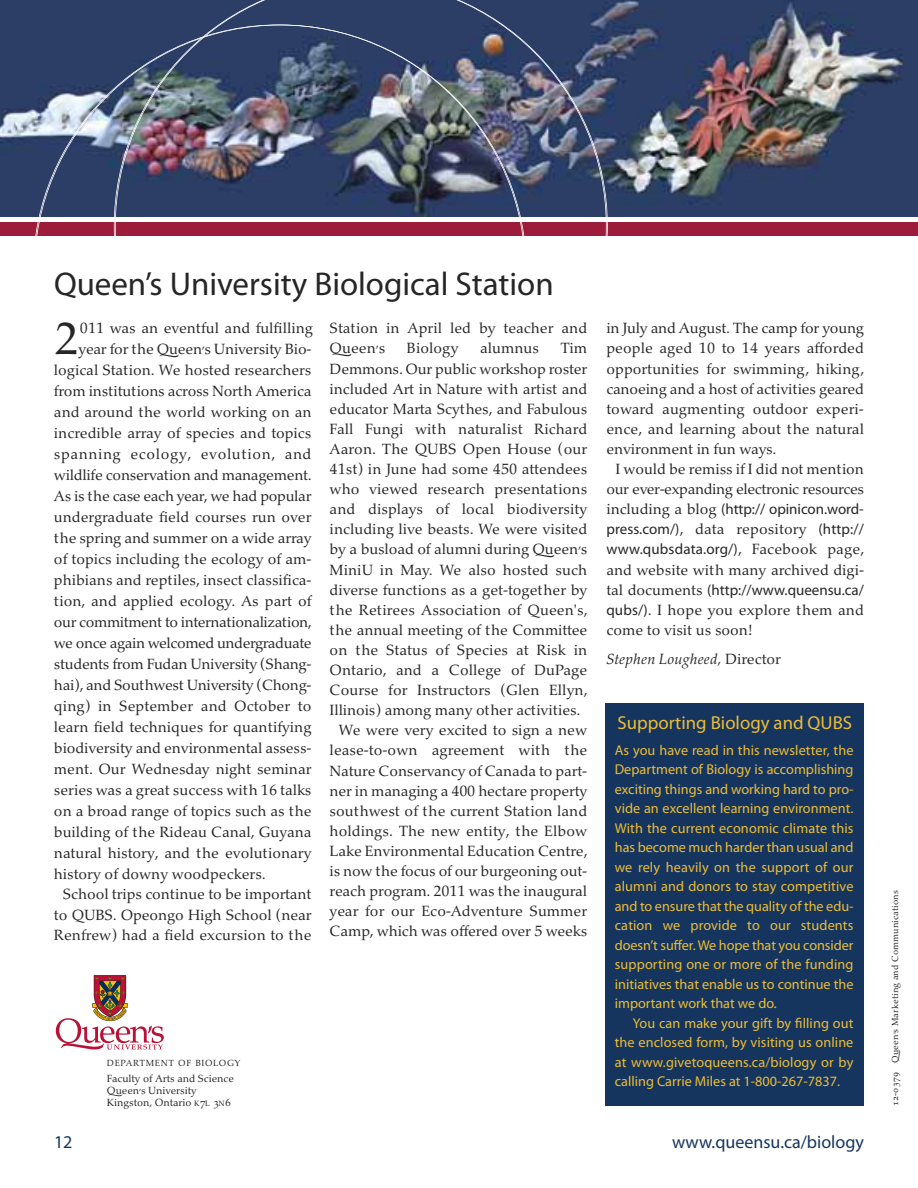
<style>
.page{position:relative;width:918px;height:1188px;background:#fff}
.page>*{position:absolute;margin:0;border:0;box-sizing:border-box;transform-origin:0 0}
.t1{font:45.6px "Palatino Nova";color:#272627}
.t2{font:33px "Myriad Pro";color:#272627}
.t3{font:18.75px "Myriad Pro";color:#eebd34}
.t4{font:18px "Myriad Pro";color:#15355f}
.t5{font:15px/20.1px "Palatino Nova";color:#272627}
.t6{font:15px "Myriad Pro";color:#272627}
.t7{font:15px "Palatino Nova";letter-spacing:-.02em;color:#272627}
.t8{font:15px "Palatino Nova";letter-spacing:-.025em;color:#272627}
.t9{font:15px "Palatino Nova";letter-spacing:-.03em;color:#272627}
.t10{font:15px "Palatino Nova";letter-spacing:.04em;color:#272627}
.t11{font:italic 15px "Palatino Nova";color:#272627}
.t12{font:14.25px "Myriad Pro";color:#eebd34}
.t13{font:10.5px/12px "Palatino Nova";color:#272627}
.t14{font:9px "Palatino Nova";letter-spacing:.015em;color:#272627}
.t15{font:9px "Palatino Nova";letter-spacing:.065em;color:#272627}
.s1{font-family:"Queens Nova"}
.s2{font-size:7.8px}
.s3{font-family:"Palatino Nova"}
.s4{font-family:"Myriad Pro"}
.s5{font-style:normal}
</style>
<div class="page">
<div style="left:0;top:223px;width:918px;height:13px;background:#9d1c3c"></div>
<img style="left:0;top:0;width:918px;height:216px">
<img style="left:115px;top:0;width:493px;height:236px">
<div style="left:606px;top:704px;width:258px;height:402px;background:#15355f"></div>
<svg style="left:55px;top:975px;width:109px;height:75px"></svg>
<h1 class="t2" style="left:54px;top:271px;width:501px">Queen’s University Biological Station</h1>
<p class="t1" style="left:54px;top:322px;width:26px">2</p>
<p class="t5" style="left:80px;top:320px;width:234px">011 was an eventful and fulfilling</p>
<p class="t5" style="left:330px;top:320px;width:259px">Station in April led by teacher and<br><span class="s1">Queen’s</span></p>
<p class="t5" style="left:407px;top:340px;width:53px">Biology</p>
<p class="t5" style="left:480px;top:340px;width:60px">alumnus</p>
<p class="t5" style="left:560px;top:340px;width:28px">Tim</p>
<p class="t5" style="left:330px;top:360px;width:259px">Demmons. Our public workshop roster</p>
<p class="t5" style="left:330px;top:380px;width:259px">included Art in Nature with artist and</p>
<p class="t5" style="left:330px;top:400px;width:259px">educator Marta Scythes, and Fabulous</p>
<p class="t5" style="left:330px;top:421px;width:259px">Fall Fungi with naturalist Richard</p>
<p class="t5" style="left:330px;top:441px;width:259px">Aaron. The QUBS Open House (our</p>
<p class="t5" style="left:330px;top:461px;width:259px">41st) in June had some 450 attendees</p>
<p class="t5" style="left:330px;top:481px;width:259px">who viewed research presentations</p>
<p class="t5" style="left:330px;top:501px;width:259px">and displays of local biodiversity</p>
<p class="t5" style="left:330px;top:521px;width:259px">including live beasts. We were visited</p>
<p class="t5" style="left:330px;top:541px;width:259px">by a busload of alumni during <span class="s1">Queen’s</span></p>
<p class="t5" style="left:330px;top:561px;width:259px">MiniU in May. We also hosted such</p>
<p class="t5" style="left:330px;top:581px;width:259px">diverse functions as a get-together by</p>
<p class="t5" style="left:330px;top:601px;width:260px">the Retirees Association of Queen's,</p>
<p class="t5" style="left:330px;top:622px;width:259px">the annual meeting of the Committee</p>
<p class="t5" style="left:330px;top:642px;width:259px">on the Status of Species at Risk in</p>
<p class="t5" style="left:330px;top:662px;width:259px">Ontario, and a College of DuPage</p>
<p class="t5" style="left:330px;top:682px;width:260px">Course for Instructors (Glen Ellyn,</p>
<p class="t5" style="left:330px;top:702px;width:253px">Illinois) among many other activities.</p>
<p class="t5" style="left:339px;top:722px;width:250px">We were very excited to sign a new</p>
<p class="t5" style="left:330px;top:742px;width:259px">lease-to-own agreement with the</p>
<p class="t5" style="left:330px;top:762px;width:259px">Nature Conservancy of Canada to part-</p>
<p class="t5" style="left:330px;top:782px;width:259px">ner in managing a 400 hectare property</p>
<p class="t5" style="left:330px;top:802px;width:259px">southwest of the current Station land</p>
<p class="t5" style="left:330px;top:823px;width:259px">holdings. The new entity, the Elbow</p>
<p class="t5" style="left:330px;top:843px;width:260px">Lake Environmental Education Centre,</p>
<p class="t5" style="left:330px;top:863px;width:259px">is now the focus of our burgeoning out-</p>
<p class="t5" style="left:330px;top:883px;width:259px">reach program. 2011 was the inaugural</p>
<p class="t5" style="left:330px;top:903px;width:259px">year for our Eco-Adventure Summer</p>
<p class="t5" style="left:330px;top:923px;width:259px">Camp, which was offered over 5 weeks</p>
<p class="t5" style="left:79px;top:341px;width:234px">year for the <span class="s1">Queen’s</span> University Bio -</p>
<p class="t5" style="left:54px;top:362px;width:259px">logical Station. We hosted researchers</p>
<p class="t5" style="left:54px;top:383px;width:259px">from institutions across North America</p>
<p class="t5" style="left:54px;top:404px;width:259px">and around the world working on an</p>
<p class="t5" style="left:54px;top:425px;width:259px">incredible array of species and topics</p>
<p class="t10" style="left:54px;top:449px;width:259px">spanning ecology, evolution, and</p>
<p class="t5" style="left:54px;top:467px;width:259px">wildlife conservation and management.</p>
<p class="t7" style="left:54px;top:491px;width:259px">As is the case each year, we had popular</p>
<p class="t5" style="left:54px;top:509px;width:259px">undergraduate field courses run over</p>
<p class="t5" style="left:54px;top:530px;width:259px">the spring and summer on a wide array</p>
<p class="t5" style="left:54px;top:551px;width:259px">of topics including the ecology of am-</p>
<p class="t5" style="left:54px;top:572px;width:259px">phibians and reptiles, insect classifica-</p>
<p class="t5" style="left:54px;top:593px;width:259px">tion, and applied ecology. As part of</p>
<p class="t8" style="left:54px;top:617px;width:259px">our commitment to internationalization,</p>
<p class="t9" style="left:54px;top:638px;width:259px">we once again welcomed undergraduate</p>
<p class="t7" style="left:54px;top:659px;width:259px">students from Fudan University (Shang-</p>
<p class="t7" style="left:54px;top:680px;width:259px">hai), and Southwest University (Chong -</p>
<p class="t5" style="left:54px;top:698px;width:259px">qing) in September and October to</p>
<p class="t5" style="left:54px;top:719px;width:259px">learn field techniques for quantifying</p>
<p class="t5" style="left:54px;top:740px;width:259px">biodiversity and environmental assess-</p>
<p class="t5" style="left:54px;top:761px;width:259px">ment. Our Wednesday night seminar</p>
<p class="t5" style="left:54px;top:782px;width:259px">series was a great success with 16 talks</p>
<p class="t5" style="left:54px;top:803px;width:259px">on a broad range of topics such as the</p>
<p class="t5" style="left:54px;top:824px;width:259px">building of the Rideau Canal, Guyana</p>
<p class="t5" style="left:54px;top:845px;width:259px">natural history, and the evolutionary</p>
<p class="t5" style="left:54px;top:866px;width:213px">history of downy woodpeckers.</p>
<p class="t5" style="left:63px;top:886px;width:250px">School trips continue to be important</p>
<p class="t5" style="left:54px;top:906px;width:259px">to QUBS. Opeongo High School (near</p>
<p class="t5" style="left:54px;top:926px;width:259px">Renfrew) had a field excursion to the</p>
<p class="t15" style="left:107px;top:1059px;width:135px">DEPARTMENT OF BIOLOGY</p>
<p class="t13" style="left:107px;top:1074px;width:128px">Faculty of Arts and Science<br><span class="s1">Queen’s</span> University<br>Kingston, Ontario <span class="s2">K</span>7<span class="s2">L</span> 3<span class="s2">N</span>6</p>
<p class="t5" style="left:606px;top:320px;width:259px">in July and August. The camp for young</p>
<p class="t5" style="left:606px;top:340px;width:259px">people aged 10 to 14 years afforded</p>
<p class="t5" style="left:606px;top:360px;width:260px">opportunities for swimming, hiking,</p>
<p class="t5" style="left:606px;top:380px;width:259px">canoeing and a host of activities geared</p>
<p class="t5" style="left:606px;top:400px;width:259px">toward augmenting outdoor experi-</p>
<p class="t5" style="left:606px;top:421px;width:259px">ence, and learning about the natural</p>
<p class="t5" style="left:606px;top:441px;width:172px">environment in fun ways.</p>
<p class="t5" style="left:615px;top:461px;width:250px">I would be remiss if I did not mention</p>
<p class="t8" style="left:606px;top:483px;width:259px">our ever-expanding electronic resources</p>
<p class="t6" style="left:606px;top:504px;width:259px"><span class="s3">including a blog</span> (http:// opinicon.word-</p>
<p class="t6" style="left:606px;top:524px;width:259px">press.com/)<span class="s3">, data repository</span> (http://</p>
<p class="t6" style="left:606px;top:544px;width:260px">www.qubsdata.org/)<span class="s3">, Facebook page,</span></p>
<p class="t5" style="left:606px;top:561px;width:259px">and website with many archived digi-</p>
<p class="t6" style="left:606px;top:584px;width:259px"><span class="s3">tal documents</span> (http://www.queensu.ca/</p>
<p class="t5" style="left:606px;top:601px;width:259px"><span class="s4">qubs/)</span>. I hope you explore them and</p>
<p class="t5" style="left:606px;top:622px;width:147px">come to visit us soon!</p>
<p class="t11" style="left:606px;top:653px;width:176px">Stephen Lougheed, <span class="s5">Director</span></p>
<p class="t3" style="left:618px;top:715px;width:236px">Supporting Biology and QUBS</p>
<p class="t12" style="left:615px;top:745px;width:240px">As you have read in this newsletter, the</p>
<p class="t12" style="left:615px;top:764px;width:240px">Department of Biology is accomplishing</p>
<p class="t12" style="left:615px;top:784px;width:240px">exciting things and working hard to pro-</p>
<p class="t12" style="left:615px;top:803px;width:240px">vide an excellent learning environment.</p>
<p class="t12" style="left:615px;top:823px;width:240px">With the current economic climate this</p>
<p class="t12" style="left:615px;top:842px;width:240px">has become much harder than usual and</p>
<p class="t12" style="left:615px;top:862px;width:240px">we rely heavily on the support of our</p>
<p class="t12" style="left:615px;top:881px;width:240px">alumni and donors to stay competitive</p>
<p class="t12" style="left:615px;top:901px;width:240px">and to ensure that the quality of the edu-</p>
<p class="t12" style="left:615px;top:920px;width:240px">cation we provide to our students</p>
<p class="t12" style="left:615px;top:940px;width:240px">doesn’t suffer. We hope that you consider</p>
<p class="t12" style="left:615px;top:959px;width:240px">supporting one or more of the funding</p>
<p class="t12" style="left:615px;top:979px;width:240px">initiatives that enable us to continue the</p>
<p class="t12" style="left:615px;top:998px;width:164px">important work that we do.</p>
<p class="t12" style="left:633px;top:1018px;width:222px">You can make your gift by filling out</p>
<p class="t12" style="left:615px;top:1037px;width:240px">the enclosed form, by visiting us online</p>
<p class="t12" style="left:615px;top:1056px;width:240px">at www.givetoqueens.ca/biology or by</p>
<p class="t12" style="left:615px;top:1076px;width:227px">calling Carrie Miles at 1-800-267-7837.</p>
<p class="t4" style="left:54px;top:1135px;width:20px">12</p>
<p class="t4" style="left:672px;top:1135px;width:193px">www.queensu.ca/biology</p>
<p class="t14" style="left:892px;top:1106px;width:217px;rotate:-90deg">12-0379 <span class="s1">Queen’s</span> Marketing and Communications</p>
</div>
